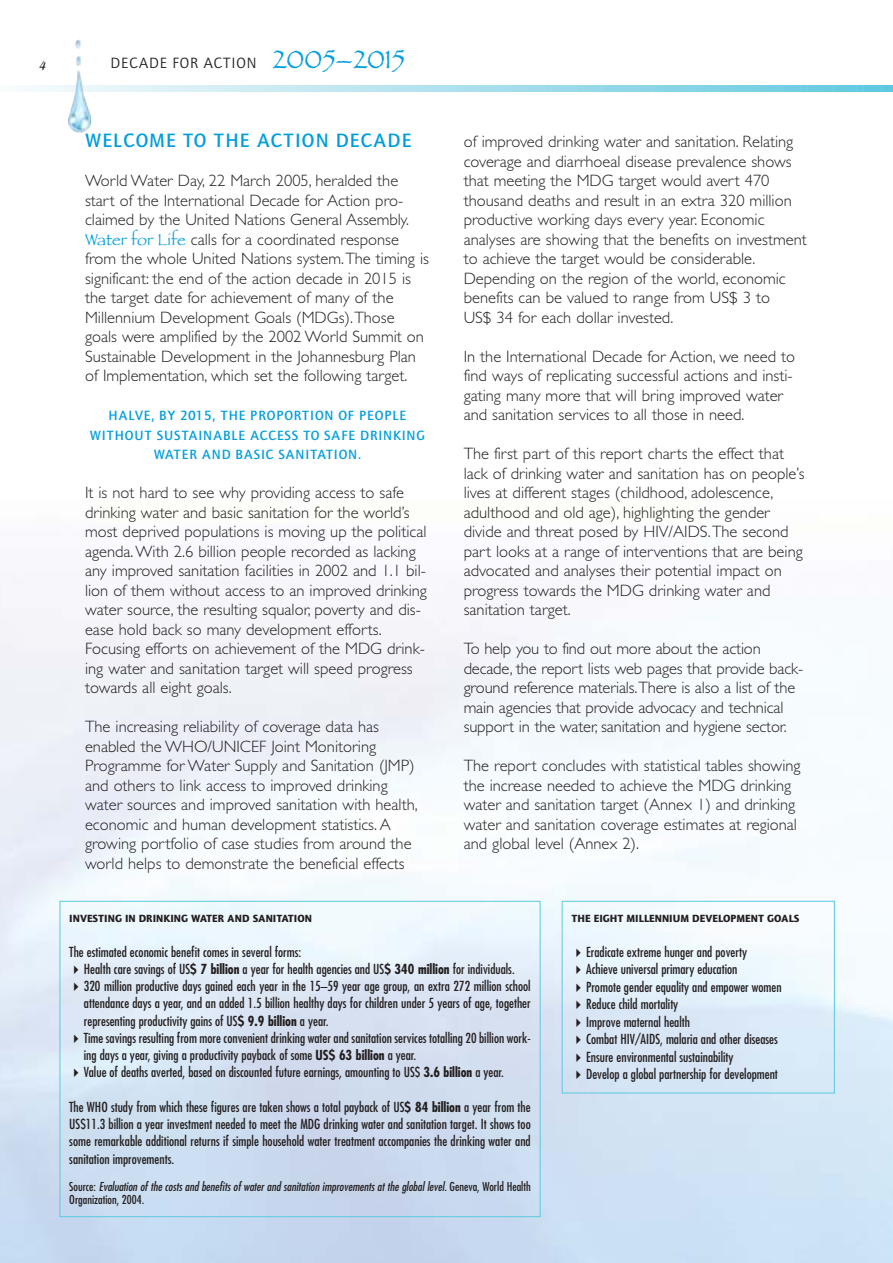
<style>
.page{position:relative;width:893px;height:1263px;background:#fff}
.page>*{position:absolute;margin:0;border:0;box-sizing:border-box;transform-origin:0 0}
.t1{font:500 19.5px "AT Quay Sans";letter-spacing:.055em;color:#009edb}
.t2{font:18px "Coronet Bold V";color:#231f20}
.t3{font:300 16.5px/19.5px "Gill Sans";color:#231f20}
.t4{font:15px "AT Quay Sans";letter-spacing:.055em;color:#231f20}
.t5{font:condensed 13.5px/17.2px "Futura";color:#231f20}
.t6{font:500 13.5px/19.5px "AT Quay Sans";letter-spacing:.055em;color:#009edb;text-align:center}
.t7{font:italic condensed 12px/13.5px "Futura";color:#231f20}
.t8{font:900 10.5px "AT Quay Sans";color:#231f20}
.s1{font-family:"Papyrus";font-size:27px;color:#009edb}
.s2{font-family:"Papyrus";font-weight:400;color:#009edb}
.s3{font-weight:700}
.s4{font-style:normal}
</style>
<div class="page">
<img style="left:0;top:85px;width:892px;height:1178px">
<svg style="left:885px;top:85px;width:7px;height:6px"></svg>
<svg style="left:854px;top:85px;width:25px;height:6px"></svg>
<svg style="left:829px;top:85px;width:19px;height:6px"></svg>
<svg style="left:804px;top:85px;width:19px;height:6px"></svg>
<svg style="left:779px;top:85px;width:19px;height:6px"></svg>
<svg style="left:754px;top:85px;width:19px;height:6px"></svg>
<svg style="left:723px;top:85px;width:25px;height:6px"></svg>
<svg style="left:698px;top:85px;width:19px;height:6px"></svg>
<svg style="left:673px;top:85px;width:19px;height:6px"></svg>
<svg style="left:648px;top:85px;width:19px;height:6px"></svg>
<svg style="left:623px;top:85px;width:19px;height:6px"></svg>
<svg style="left:598px;top:85px;width:19px;height:6px"></svg>
<svg style="left:567px;top:85px;width:25px;height:6px"></svg>
<svg style="left:542px;top:85px;width:19px;height:6px"></svg>
<svg style="left:517px;top:85px;width:19px;height:6px"></svg>
<svg style="left:492px;top:85px;width:19px;height:6px"></svg>
<svg style="left:467px;top:85px;width:19px;height:6px"></svg>
<svg style="left:442px;top:85px;width:19px;height:6px"></svg>
<svg style="left:411px;top:85px;width:25px;height:6px"></svg>
<svg style="left:386px;top:85px;width:19px;height:6px"></svg>
<svg style="left:361px;top:85px;width:19px;height:6px"></svg>
<svg style="left:336px;top:85px;width:19px;height:6px"></svg>
<svg style="left:311px;top:85px;width:19px;height:6px"></svg>
<svg style="left:280px;top:85px;width:25px;height:6px"></svg>
<svg style="left:255px;top:85px;width:19px;height:6px"></svg>
<svg style="left:230px;top:85px;width:19px;height:6px"></svg>
<svg style="left:205px;top:85px;width:19px;height:6px"></svg>
<svg style="left:180px;top:85px;width:19px;height:6px"></svg>
<svg style="left:155px;top:85px;width:19px;height:6px"></svg>
<svg style="left:124px;top:85px;width:25px;height:6px"></svg>
<svg style="left:99px;top:85px;width:19px;height:6px"></svg>
<svg style="left:91px;top:85px;width:2px;height:6px"></svg>
<svg style="left:49px;top:85px;width:19px;height:6px"></svg>
<svg style="left:24px;top:85px;width:19px;height:6px"></svg>
<svg style="left:0;top:85px;width:18px;height:6px"></svg>
<img style="left:68px;top:39px;width:23px;height:94px">
<div style="left:60px;top:901px;width:480px;height:316px;border:1px solid #5cc9e0"></div>
<div style="left:561px;top:901px;width:273px;height:192px;border:1px solid #5cc9e0"></div>
<svg style="left:74px;top:965px;width:5px;height:9px"></svg>
<svg style="left:74px;top:983px;width:5px;height:8px"></svg>
<svg style="left:74px;top:1034px;width:5px;height:9px"></svg>
<svg style="left:74px;top:1069px;width:5px;height:8px"></svg>
<svg style="left:576px;top:948px;width:5px;height:9px"></svg>
<svg style="left:576px;top:966px;width:5px;height:8px"></svg>
<svg style="left:576px;top:983px;width:5px;height:9px"></svg>
<svg style="left:576px;top:1001px;width:5px;height:8px"></svg>
<svg style="left:576px;top:1018px;width:5px;height:9px"></svg>
<svg style="left:576px;top:1036px;width:5px;height:8px"></svg>
<svg style="left:576px;top:1053px;width:5px;height:9px"></svg>
<svg style="left:576px;top:1071px;width:5px;height:8px"></svg>
<p class="t2" style="left:39px;top:57px;width:8px">4</p>
<p class="t4" style="left:111px;top:57px;width:296px">DECADE FOR ACTION <span class="s1">2005–2015</span></p>
<p class="t1" style="left:85px;top:133px;width:328px">WELCOME TO THE ACTION DECADE</p>
<p class="t3" style="left:85px;top:173px;width:345px">World Water Day, 22 March 2005, heralded the start of the International Decade for Action pro&shy;claimed by the United Nations General Assembly.<br><span class="s2">Water for Life</span> calls for a coordinated response from the whole United Nations system.The timing is significant: the end of the action decade in 2015 is the target date for achievement of many of the Millennium Development Goals (MDGs).Those goals were amplified by the 2002 World Summit on Sustainable Development in the Johannesburg Plan of Implementation, which set the following target.</p>
<p class="t6" style="left:90px;top:407px;width:336px">HALVE, BY 2015, THE PROPORTION OF PEOPLE<br>WITHOUT SUSTAINABLE ACCESS TO SAFE DRINKING<br>WATER AND BASIC SANITATION.</p>
<p class="t3" style="left:85px;top:485px;width:343px">It is not hard to see why providing access to safe drinking water and basic sanitation for the world’s most deprived populations is moving up the political agenda.With 2.6 billion people recorded as lacking any improved sanitation facilities in 2002 and 1.1 bil&shy;lion of them without access to an improved drinking water source, the resulting squalor, poverty and dis&shy;ease hold back so many development efforts.<br>Focusing efforts on achievement of the MDG drink&shy;ing water and sanitation target will speed progress towards all eight goals.</p>
<p class="t3" style="left:85px;top:719px;width:334px">The increasing reliability of coverage data has enabled the WHO/UNICEF Joint Monitoring Programme for Water Supply and Sanitation (JMP) and others to link access to improved drinking water sources and improved sanitation with health, economic and human development statistics. A growing portfolio of case studies from around the world helps to demonstrate the beneficial effects</p>
<p class="t3" style="left:463px;top:134px;width:344px">of improved drinking water and sanitation. Relating coverage and diarrhoeal disease prevalence shows that meeting the MDG target would avert 470 thousand deaths and result in an extra 320 million productive working days every year. Economic analyses are showing that the benefits on investment to achieve the target would be considerable.<br>Depending on the region of the world, economic benefits can be valued to range from US$ 3 to<br>US$ 34 for each dollar invested.</p>
<p class="t3" style="left:463px;top:348px;width:333px">In the International Decade for Action, we need to find ways of replicating successful actions and insti&shy;gating many more that will bring improved water and sanitation services to all those in need.</p>
<p class="t3" style="left:463px;top:446px;width:342px">The first part of this report charts the effect that lack of drinking water and sanitation has on people’s lives at different stages (childhood, adolescence, adulthood and old age), highlighting the gender divide and threat posed by HIV/AIDS.The second part looks at a range of interventions that are being advocated and analyses their potential impact on progress towards the MDG drinking water and sanitation target.</p>
<p class="t3" style="left:463px;top:641px;width:341px">To help you to find out more about the action decade, the report lists web pages that provide back&shy;ground reference materials.There is also a list of the main agencies that provide advocacy and technical support in the water, sanitation and hygiene sector.</p>
<p class="t3" style="left:463px;top:758px;width:338px">The report concludes with statistical tables showing the increase needed to achieve the MDG drinking water and sanitation target (Annex 1) and drinking water and sanitation coverage estimates at regional and global level (Annex 2).</p>
<p class="t8" style="left:69px;top:914px;width:244px">INVESTING IN DRINKING WATER AND SANITATION</p>
<p class="t5" style="left:84px;top:944px;width:448px;text-indent:-15px">The estimated economic benefit comes in several forms:<br>Health care savings of US<span class="s3">$ 7 billion</span> a year for health agencies and US<span class="s3">$ 340 million</span> for individuals.<br>320 million productive days gained each year in the 15–59 year age group, an extra 272 million school attendance days a year, and an added 1.5 billion healthy days for children under 5 years of age, together representing productivity gains of US<span class="s3">$ 9.9 billion</span> a year.<br>Time savings resulting from more convenient drinking water and sanitation services totalling 20 billion work&shy;ing days a year, giving a productivity payback of some <span class="s3">US$ 63 billion</span> a year.<br>Value of deaths averted, based on discounted future earnings, amounting to US$ <span class="s3">3.6 billion</span> a year.</p>
<p class="t5" style="left:69px;top:1099px;width:463px;text-align:justify">The WHO study from which these figures are taken shows a total payback of US<span class="s3">$ 84 billion</span> a year from the US$11.3 billion a year investment needed to meet the MDG drinking water and sanitation target. It shows too some remarkable additional returns if simple household water treatment accompanies the drinking water and sanitation improvements.</p>
<p class="t7" style="left:69px;top:1180px;width:463px"><span class="s4">S o u r c e :</span> Evaluation of the costs and benefits of water and sanitation improvements at the global level. <span class="s4">G e n e v a , Wo r l d H e a l t h<br>Organization, 2004.</span></p>
<p class="t8" style="left:571px;top:914px;width:229px">THE EIGHT MILLENNIUM DEVELOPMENT GOALS</p>
<p class="t5" style="left:586px;top:944px;width:197px">Eradicate extreme hunger and poverty Achieve universal primary education<br>Promote gender equality and empower women Reduce child mortality<br>Improve maternal health<br>Combat HIV/AIDS, malaria and other diseases Ensure environmental sustainability<br>Develop a global partnership for development</p>
</div>
